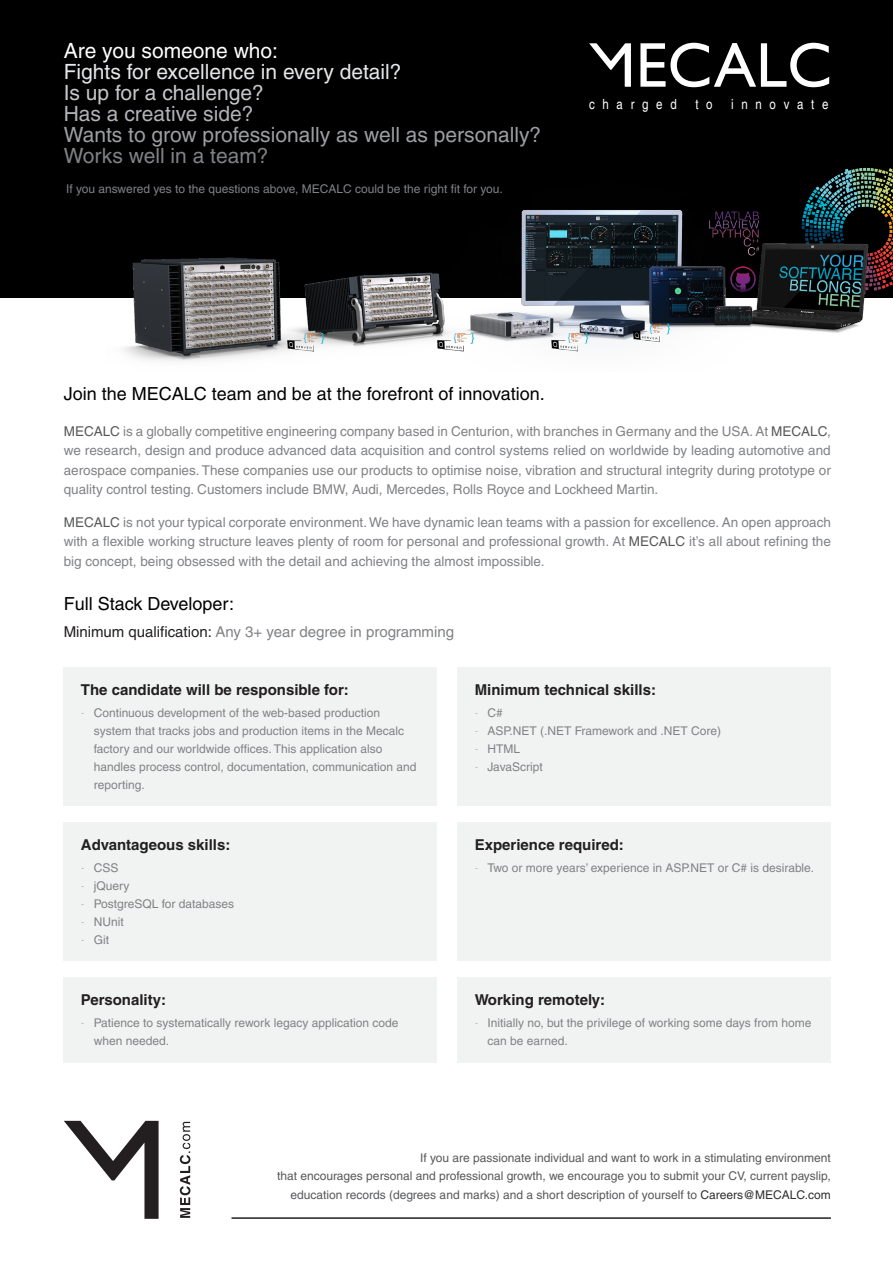
<style>
.page{position:relative;width:893px;height:1263px;background:#fff}
.page>*{position:absolute;margin:0;border:0;box-sizing:border-box;transform-origin:0 0}
.Body_Copy_for_TOC{font:21px/21px "Helvetica";color:#9d9fa2}
.Main_heading2_13_16_100{font:18px "Helvetica";color:#000001}
.Main_heading2_13_16_100-2{font:700 15px "Helvetica";color:#231f20}
.Main_heading2_13_16_100-3{font:15px "Helvetica";color:#808285}
.t1{font:condensed 13.95px "Helvetica";letter-spacing:.55em;color:#fff}
.Main_heading2_13_16_100-4{font:13.5px/19.5px "Helvetica";color:#808285;text-align:justify}
.Main_heading2_13_16_100-5{font:12px/18px "Helvetica";color:#808285}
.Main_heading2_13_16_100-6{font:12px/18px "Helvetica";color:#57585a;text-align:right}
.s1{color:#fff}
.s2{color:#e6e7e9}
.s3{color:#c7c8ca}
.s4{color:#b2b3b7}
.s5{color:#808285}
.s6{color:#57585a}
.s7{color:#231f20}
.s8{font-family:"Helvetica Neue LT Std";font-weight:100;font-stretch:condensed}
.s9{color:#312f30}
</style>
<div class="page">
<div style="left:0;top:0;width:893px;height:298px;background:#000001"></div>
<img style="left:123px;top:167px;width:770px;height:194px">
<div style="left:64px;top:667px;width:373px;height:139px;background:#f1f3f3"></div>
<div style="left:64px;top:822px;width:373px;height:139px;background:#f1f3f3"></div>
<div style="left:64px;top:977px;width:373px;height:86px;background:#f1f3f3"></div>
<div style="left:458px;top:667px;width:373px;height:139px;background:#f1f3f3"></div>
<div style="left:458px;top:822px;width:373px;height:139px;background:#f1f3f3"></div>
<div style="left:458px;top:977px;width:373px;height:86px;background:#f1f3f3"></div>
<hr style="left:231px;top:1217px;width:600px;height:2px;background:#231f20">
<svg style="left:64px;top:1121px;width:95px;height:98px"></svg>
<svg style="left:180px;top:1122px;width:10px;height:96px"></svg>
<svg style="left:589px;top:43px;width:42px;height:44px"></svg>
<svg style="left:640px;top:43px;width:189px;height:44px"></svg>
<p class="Body_Copy_for_TOC" style="left:64px;top:40px;width:479px"><span class="s1">Are you someone who:<br></span><span class="s2">Fights for excellence in every detail?<br></span><span class="s3">Is up for a challenge?<br></span><span class="s4">Has a creative side?<br></span>Wants to grow professionally as well as personally?<br><span class="s5">Works well in a team?</span></p>
<p class="Main_heading2_13_16_100-5" style="left:66px;top:179px;width:438px">If you answered yes to the questions above, MECALC could be the right fit for you.</p>
<p class="t1" style="left:589px;top:96px;width:89px">charged</p>
<p class="t1" style="left:695px;top:96px;width:19px">t o</p>
<p class="t1" style="left:731px;top:96px;width:99px">innovate</p>
<p class="Main_heading2_13_16_100" style="left:64px;top:383px;width:482px">Join the MECALC team and be at the forefront of innovation.</p>
<p class="Main_heading2_13_16_100-4" style="left:64px;top:421px;width:769px"><span class="s6">MECALC</span> is a globally competitive engineering company based in Centurion, with branches in Germany and the USA. At <span class="s6">MECALC</span>, we research, design and produce advanced data acquisition and control systems relied on worldwide by leading automotive and aerospace companies. These companies use our products to optimise noise, vibration and structural integrity during prototype or quality control testing. Customers include BMW, Audi, Mercedes, Rolls Royce and Lockheed Martin.</p>
<p class="Main_heading2_13_16_100-4" style="left:64px;top:512px;width:769px"><span class="s6">MECALC</span> is not your typical corporate environment. We have dynamic lean teams with a passion for excellence. An open approach with a flexible working structure leaves plenty of room for personal and professional growth. At <span class="s6">MECALC</span> it’s all about refining the big concept, being obsessed with the detail and achieving the almost impossible.</p>
<p class="Main_heading2_13_16_100" style="left:64px;top:593px;width:172px">Full Stack Developer:</p>
<p class="Main_heading2_13_16_100-3" style="left:64px;top:623px;width:392px"><span class="s7">Minimum qualification:</span> Any 3+ year degree in programming</p>
<p class="Main_heading2_13_16_100-2" style="left:81px;top:680px;width:269px">The candidate will be responsible for:</p>
<p class="Main_heading2_13_16_100-5" style="left:94px;top:704px;width:324px;text-indent:-13px"><span class="s8">-</span> Continuous development of the web-based production system that tracks jobs and production items in the Mecalc factory and our worldwide offices. This application also handles process control, documentation, communication and reporting.</p>
<p class="Main_heading2_13_16_100-2" style="left:81px;top:835px;width:151px">Advantageous skills:</p>
<p class="Main_heading2_13_16_100-5" style="left:81px;top:859px;width:39px"><span class="s8">-</span> CSS</p>
<p class="Main_heading2_13_16_100-5" style="left:81px;top:877px;width:50px"><span class="s8">-</span> jQuery</p>
<p class="Main_heading2_13_16_100-5" style="left:81px;top:895px;width:155px"><span class="s8">-</span> PostgreSQL for databases</p>
<p class="Main_heading2_13_16_100-5" style="left:81px;top:913px;width:44px"><span class="s8">-</span> NUnit</p>
<p class="Main_heading2_13_16_100-5" style="left:81px;top:931px;width:30px"><span class="s8">-</span> Git</p>
<p class="Main_heading2_13_16_100-2" style="left:81px;top:990px;width:87px">Personality:</p>
<p class="Main_heading2_13_16_100-5" style="left:94px;top:1014px;width:306px;text-indent:-13px"><span class="s8">-</span> Patience to systematically rework legacy application code when needed.</p>
<p class="Main_heading2_13_16_100-2" style="left:475px;top:680px;width:183px">Minimum technical skills:</p>
<p class="Main_heading2_13_16_100-5" style="left:475px;top:704px;width:30px"><span class="s8">-</span> C#</p>
<p class="Main_heading2_13_16_100-5" style="left:475px;top:722px;width:248px"><span class="s8">-</span> ASP.NET (.NET Framework and .NET Core)</p>
<p class="Main_heading2_13_16_100-5" style="left:475px;top:740px;width:47px"><span class="s8">-</span> HTML</p>
<p class="Main_heading2_13_16_100-5" style="left:475px;top:758px;width:70px"><span class="s8">-</span> JavaScript</p>
<p class="Main_heading2_13_16_100-2" style="left:475px;top:835px;width:151px">Experience required:</p>
<p class="Main_heading2_13_16_100-5" style="left:475px;top:859px;width:341px"><span class="s8">-</span> Two or more years’ experience in ASP.NET or C# is desirable.</p>
<p class="Main_heading2_13_16_100-2" style="left:475px;top:990px;width:132px">Working remotely:</p>
<p class="Main_heading2_13_16_100-5" style="left:487px;top:1014px;width:325px;text-indent:-13px"><span class="s8">-</span> Initially no, but the privilege of working some days from home can be earned.</p>
<p class="Main_heading2_13_16_100-6" style="left:277px;top:1149px;width:555px">If you are passionate individual and want to work in a stimulating environment<br>that encourages personal and professional growth, we encourage you to submit your CV, current payslip, education records (degrees and marks) and a short description of yourself to <span class="s9">Careers@MECALC.com</span></p>
</div>
